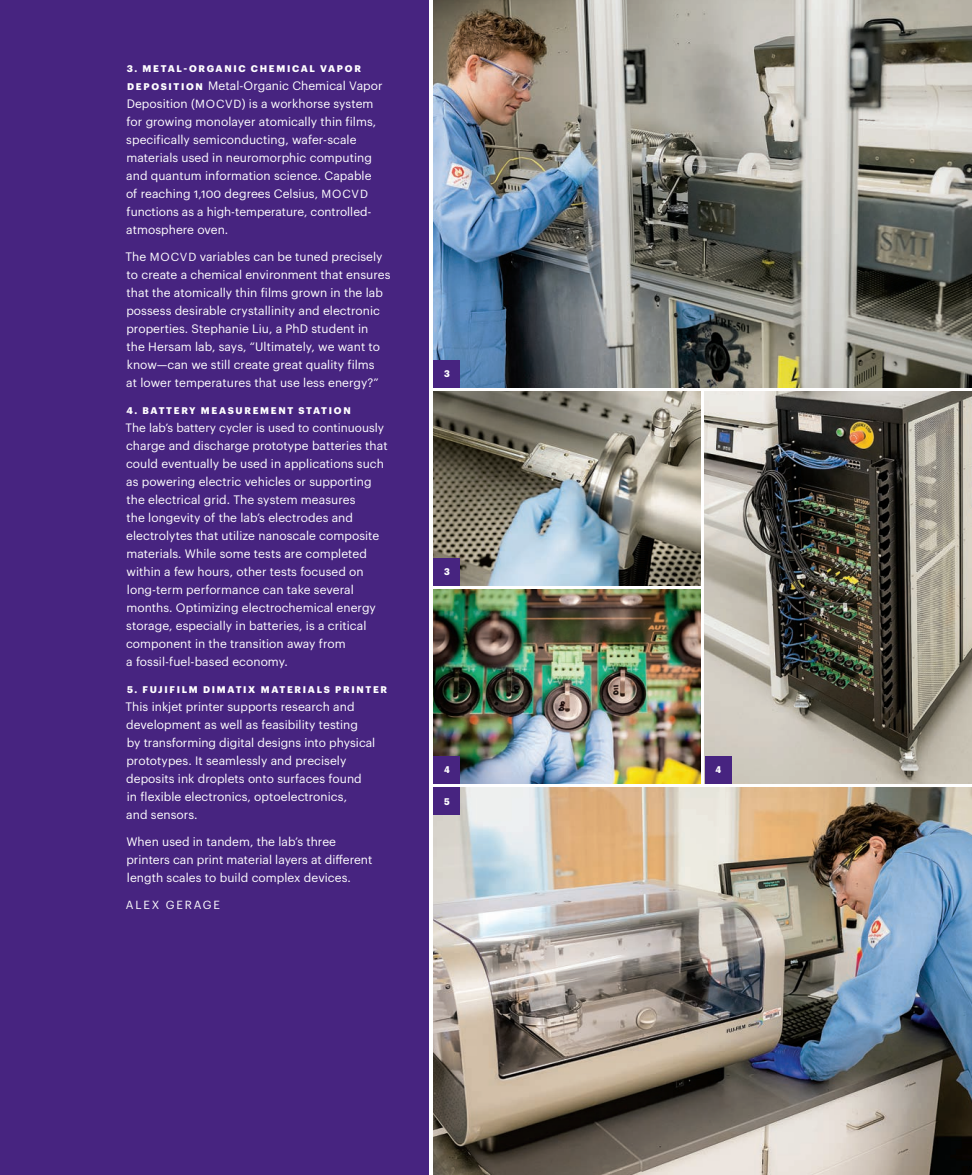
<style>
.page{position:relative;width:972px;height:1175px;background:#fff}
.page>*{position:absolute;margin:0;border:0;box-sizing:border-box;transform-origin:0 0}
.body_text{font:12px/18px "Graphik";letter-spacing:.005em;color:#fff}
.body_text-2{font:11.85px "Graphik";color:#fff}
.body_text-3{font:11.55px "Graphik";letter-spacing:.155em;color:#fff}
.body_text-4{font:700 9.45px "Graphik";letter-spacing:.18em;color:#fff}
.s1{font-weight:700;font-size:9.45px}
.s2{font-size:11.55px}
</style>
<div class="page">
<img style="left:434px;top:788px;width:538px;height:386px">
<img style="left:434px;top:392px;width:266px;height:193px">
<img style="left:434px;top:0;width:538px;height:387px">
<div style="left:0;top:0;width:429px;height:1174px;background:#472480"></div>
<div style="left:434px;top:788px;width:26px;height:26px;background:#472480"></div>
<div style="left:434px;top:360px;width:26px;height:27px;background:#472480"></div>
<img style="left:705px;top:392px;width:267px;height:391px">
<img style="left:434px;top:590px;width:266px;height:193px">
<div style="left:705px;top:756px;width:27px;height:27px;background:#472480"></div>
<div style="left:434px;top:558px;width:26px;height:27px;background:#472480"></div>
<div style="left:434px;top:756px;width:26px;height:27px;background:#472480"></div>
<p class="body_text-4" style="left:127px;top:61px;width:236px">3. METAL-ORGANIC CHEMICAL VAPOR</p>
<p class="body_text" style="left:126px;top:76px;width:258px"><span class="s1">D E P O S I T I O N</span> Metal-Organic Chemical Vapor Deposition (<span class="s2">MOCVD</span>) is a workhorse system for growing monolayer atomically thin films, specifically semiconducting, wafer-scale materials used in neuromorphic computing and quantum information science. Capable of reaching 1,100 degrees Celsius, <span class="s2">MOCVD</span></p>
<p class="body_text-2" style="left:127px;top:203px;width:246px">functions as a high-temperature, controlled-</p>
<p class="body_text" style="left:126px;top:220px;width:104px">atmosphere oven.</p>
<p class="body_text" style="left:126px;top:247px;width:266px">The <span class="s2">MOCVD</span> variables can be tuned precisely to create a chemical environment that ensures that the atomically thin films grown in the lab possess desirable crystallinity and electronic properties. Stephanie Liu, a PhD student in<br>the Hersam lab, says, “Ultimately, we want to know—can we still create great quality films<br>at lower temperatures that use less energy?”</p>
<p class="body_text-4" style="left:126px;top:403px;width:226px">4. BATTERY MEASUREMENT STATION</p>
<p class="body_text-2" style="left:126px;top:419px;width:260px">The lab’s battery cycler is used to continuously</p>
<p class="body_text" style="left:126px;top:436px;width:263px">charge and discharge prototype batteries that could eventually be used in applications such as powering electric vehicles or supporting the electrical grid. The system measures<br>the longevity of the lab’s electrodes and electrolytes that utilize nanoscale composite materials. While some tests are completed within a few hours, other tests focused on long-term performance can take several months. Optimizing electrochemical energy storage, especially in batteries, is a critical component in the transition away from<br>a fossil-fuel-based economy.</p>
<p class="body_text-4" style="left:127px;top:682px;width:261px">5. FUJIFILM DIMATIX MATERIALS PRINTER</p>
<p class="body_text" style="left:126px;top:697px;width:251px">This inkjet printer supports research and development as well as feasibility testing<br>by transforming digital designs into physical prototypes. It seamlessly and precisely deposits ink droplets onto surfaces found<br>in flexible electronics, optoelectronics,<br>and sensors.</p>
<p class="body_text" style="left:126px;top:832px;width:247px">When used in tandem, the lab’s three printers can print material layers at different length scales to build complex devices.</p>
<p class="body_text-3" style="left:126px;top:896px;width:95px">ALEX GERAGE</p>
<p class="body_text-4" style="left:444px;top:366px;width:7px">3</p>
<p class="body_text-4" style="left:444px;top:564px;width:7px">3</p>
<p class="body_text-4" style="left:444px;top:762px;width:7px">4</p>
<p class="body_text-4" style="left:444px;top:794px;width:7px">5</p>
<p class="body_text-4" style="left:716px;top:762px;width:7px">4</p>
</div>
